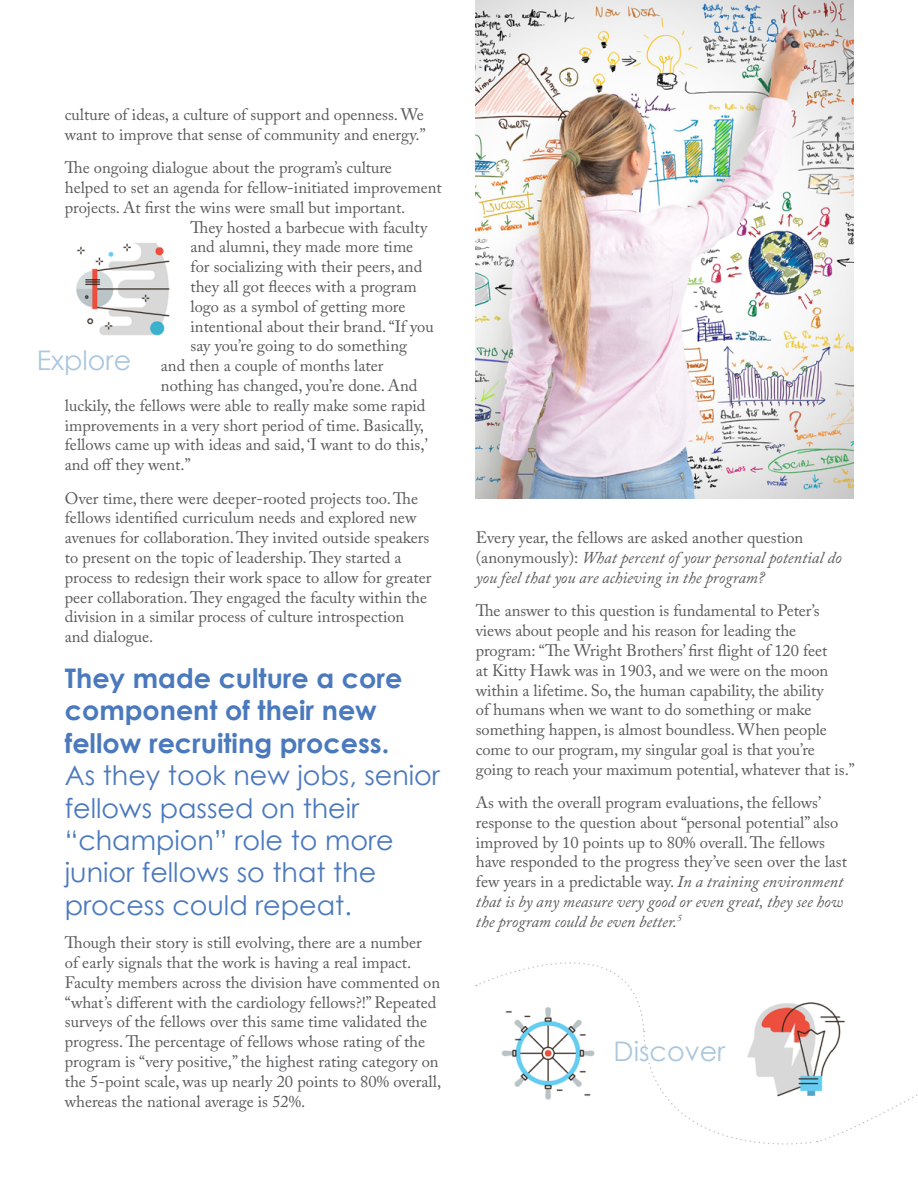
<style>
.page{position:relative;width:918px;height:1188px;background:#fff}
.page>*{position:absolute;margin:0;border:0;box-sizing:border-box;transform-origin:0 0}
.t1{font:27px/32.4px "Century Gothic";color:#4a79bd}
.t2{font:27px "Century Gothic";color:#abc7dd}
.t3{font:16.5px/19.8px "Adobe Caslon Pro";color:#58595b}
.t4{font:italic 16.5px/19.8px "Adobe Caslon Pro";color:#58595b}
.s1{font-weight:700}
.s2{font-style:normal}
.s3{font-style:italic}
</style>
<div class="page">
<img style="left:476px;top:0;width:377px;height:499px">
<svg style="left:476px;top:962px;width:442px;height:183px"></svg>
<img style="left:737px;top:981px;width:125px;height:122px">
<img style="left:76px;top:243px;width:94px;height:93px">
<p class="t3" style="left:65px;top:105px;width:362px">culture of ideas, a culture of support and openness. We want to improve that sense of community and energy.”</p>
<p class="t3" style="left:65px;top:158px;width:329px">The ongoing dialogue about the program’s culture</p>
<p class="t3" style="left:65px;top:177px;width:378px">helped to set an agenda for fellow-initiated improvement</p>
<p class="t3" style="left:65px;top:197px;width:342px">projects. At first the wins were small but important.</p>
<p class="t3" style="left:190px;top:217px;width:238px">They hosted a barbecue with faculty</p>
<p class="t3" style="left:190px;top:237px;width:224px">and alumni, they made more time</p>
<p class="t3" style="left:190px;top:257px;width:233px">for socializing with their peers, and</p>
<p class="t3" style="left:190px;top:276px;width:228px">they all got fleeces with a program</p>
<p class="t3" style="left:190px;top:296px;width:216px">logo as a symbol of getting more</p>
<p class="t3" style="left:190px;top:316px;width:245px">intentional about their brand. “If you</p>
<p class="t3" style="left:190px;top:336px;width:218px">say you’re going to do something</p>
<p class="t3" style="left:161px;top:356px;width:224px">and then a couple of months later</p>
<p class="t3" style="left:161px;top:375px;width:258px">nothing has changed, you’re done. And</p>
<p class="t3" style="left:65px;top:395px;width:362px">luckily, the fellows were able to really make some rapid</p>
<p class="t3" style="left:65px;top:415px;width:361px">improvements in a very short period of time. Basically,</p>
<p class="t3" style="left:65px;top:435px;width:365px">fellows came up with ideas and said, ‘I want to do this,’</p>
<p class="t3" style="left:65px;top:455px;width:127px">and off they went.”</p>
<p class="t3" style="left:65px;top:488px;width:368px">Over time, there were deeper-rooted projects too. The fellows identified curriculum needs and explored new avenues for collaboration. They invited outside speakers to present on the topic of leadership. They started a process to redesign their work space to allow for greater peer collaboration. They engaged the faculty within the division in a similar process of culture introspection and dialogue.</p>
<p class="t1" style="left:65px;top:662px;width:377px"><span class="s1">They made culture a core component of their new fellow recruiting process.<br></span>As they took new jobs, senior fellows passed on their “champion” role to more junior fellows so that the process could repeat.</p>
<p class="t3" style="left:65px;top:933px;width:378px">Though their story is still evolving, there are a number<br>of early signals that the work is having a real impact.<br>Faculty members across the division have commented on “what’s different with the cardiology fellows?!” Repeated surveys of the fellows over this same time validated the progress. The percentage of fellows whose rating of the program is “very positive,” the highest rating category on the 5-point scale, was up nearly 20 points to 80% overall, whereas the national average is 52%.</p>
<p class="t2" style="left:37px;top:344px;width:96px">Explore</p>
<p class="t4" style="left:476px;top:528px;width:367px"><span class="s2">Every year, the fellows are asked another question (anonymously):</span> What percent of your personal potential do you feel that you are achieving in the program?</p>
<p class="t3" style="left:476px;top:601px;width:381px">The answer to this question is fundamental to Peter’s views about people and his reason for leading the program: “The Wright Brothers’ first flight of 120 feet<br>at Kitty Hawk was in 1903, and we were on the moon within a lifetime. So, the human capability, the ability<br>of humans when we want to do something or make something happen, is almost boundless. When people come to our program, my singular goal is that you’re going to reach your maximum potential, whatever that is.”</p>
<p class="t3" style="left:476px;top:792px;width:373px">As with the overall program evaluations, the fellows’ response to the question about “personal potential” also improved by 10 points up to 80% overall. The fellows have responded to the progress they’ve seen over the last few years in a predictable way. <span class="s3">In a training environment that is by any measure very good or even great, they see how the program could be even better.</span><sup>5</sup></p>
<p class="t2" style="left:614px;top:1035px;width:113px">Discover</p>
</div>
